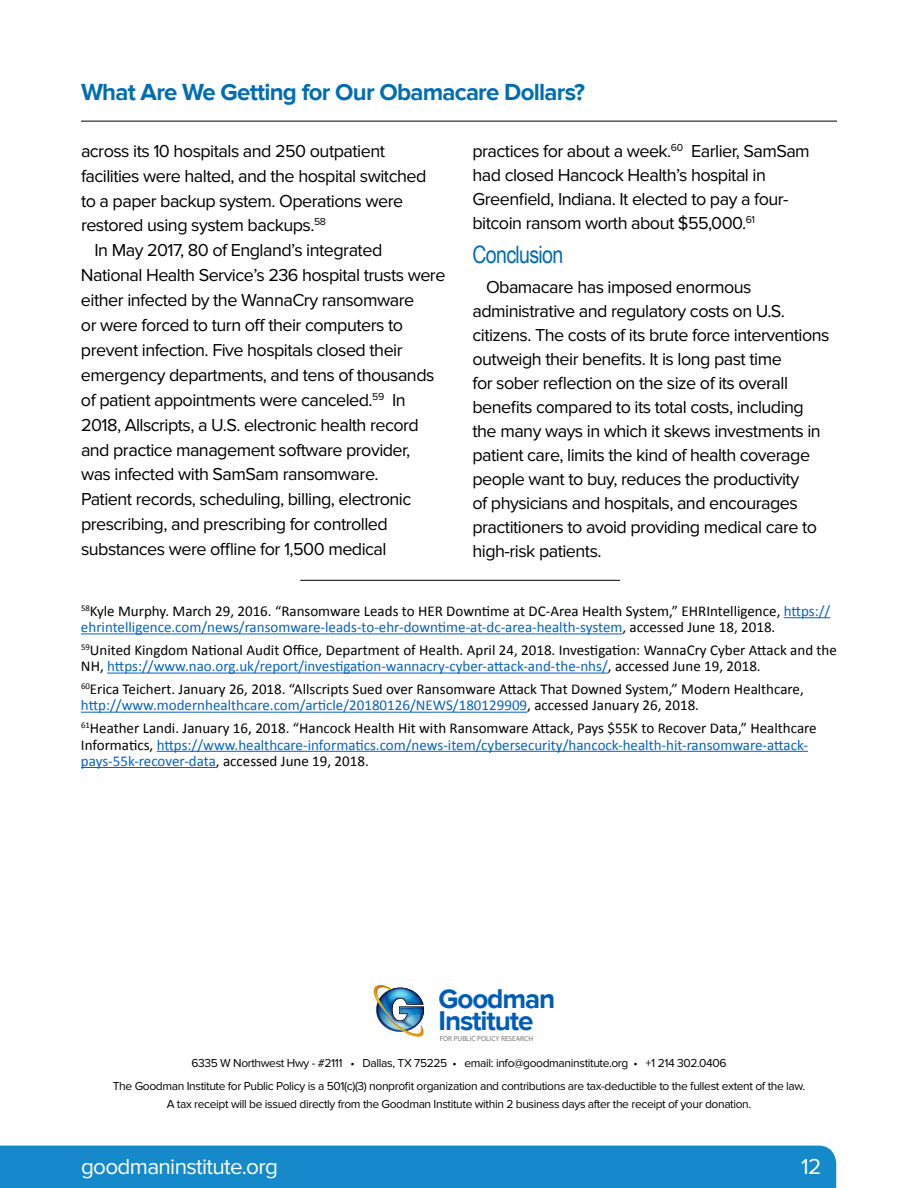
<style>
.page{position:relative;width:918px;height:1188px;background:#fff}
.page>*{position:absolute;margin:0;border:0;box-sizing:border-box;transform-origin:0 0}
.t1{font:700 27.9px/22.5px "Proxima Nova";letter-spacing:-.04em;color:#005cb9}
.t2{font:700 24px "Proxima Nova";letter-spacing:-.03em;color:#036db3}
.t3{font:24px "Arial Narrow";letter-spacing:-.03em;color:#036db3}
.t4{font:22.5px "Proxima Nova";letter-spacing:-.03em;color:#fff}
.t5{font:18px/24px "Proxima Nova";letter-spacing:-.03em;color:#000}
.t6{font:15px/16.2px "Calibri";color:#000}
.t7{font:12px/23.7px "Proxima Nova";letter-spacing:-.03em;color:#000;text-align:center}
.t8{font:7.35px "Myriad Pro";color:#77777a}
.s1{color:#0563c1}
</style>
<div class="page">
<hr style="left:81px;top:121px;width:756px;height:1px;background:#000">
<div style="left:0;top:1146px;width:836px;height:42px;background:#1689ca"></div>
<hr style="left:784px;top:617px;width:46px;height:1px;background:#0563c1">
<hr style="left:81px;top:633px;width:542px;height:1px;background:#0563c1">
<hr style="left:107px;top:673px;width:501px;height:1px;background:#0563c1">
<hr style="left:81px;top:712px;width:446px;height:1px;background:#0563c1">
<hr style="left:157px;top:751px;width:651px;height:1px;background:#0563c1">
<hr style="left:81px;top:767px;width:135px;height:1px;background:#0563c1">
<img style="left:373px;top:985px;width:51px;height:52px">
<hr style="left:300px;top:580px;width:320px;height:1px;background:#000">
<h2 class="t2" style="left:81px;top:78px;width:506px">What Are We Getting for Our Obamacare Dollars?</h2>
<p class="t5" style="left:81px;top:139px;width:306px">across its 10 hospitals and 250 outpatient</p>
<p class="t5" style="left:81px;top:164px;width:347px">facilities were halted, and the hospital switched</p>
<p class="t5" style="left:81px;top:189px;width:324px">to a paper backup system. Operations were</p>
<p class="t5" style="left:81px;top:214px;width:246px">restored using system backups.<sup>58</sup></p>
<p class="t5" style="left:94px;top:239px;width:289px">In May 2017, 80 of England’s integrated</p>
<p class="t5" style="left:81px;top:264px;width:366px">National Health Service’s 236 hospital trusts were</p>
<p class="t5" style="left:81px;top:288px;width:335px">either infected by the WannaCry ransomware</p>
<p class="t5" style="left:81px;top:313px;width:324px">or were forced to turn off their computers to</p>
<p class="t5" style="left:81px;top:338px;width:323px">prevent infection. Five hospitals closed their</p>
<p class="t5" style="left:81px;top:363px;width:355px">emergency departments, and tens of thousands</p>
<p class="t5" style="left:81px;top:388px;width:326px">of patient appointments were canceled.<sup>59</sup> In</p>
<p class="t5" style="left:81px;top:413px;width:339px">2018, Allscripts, a U.S. electronic health record</p>
<p class="t5" style="left:81px;top:438px;width:331px">and practice management software provider,</p>
<p class="t5" style="left:81px;top:463px;width:299px">was infected with SamSam ransomware.</p>
<p class="t5" style="left:81px;top:488px;width:332px">Patient records, scheduling, billing, electronic</p>
<p class="t5" style="left:81px;top:513px;width:308px">prescribing, and prescribing for controlled</p>
<p class="t5" style="left:81px;top:537px;width:307px">substances were offline for 1,500 medical</p>
<p class="t5" style="left:473px;top:139px;width:339px">practices for about a week.<sup>60</sup> Earlier, SamSam had closed Hancock Health’s hospital in Greenfield, Indiana. It elected to pay a four&shy;bitcoin ransom worth about $55,000.<sup>61</sup></p>
<h2 class="t3" style="left:472px;top:236px;width:92px">Conclusion</h2>
<p class="t5" style="left:472px;top:276px;width:359px;text-indent:14px">Obamacare has imposed enormous administrative and regulatory costs on U.S. citizens. The costs of its brute force interventions outweigh their benefits. It is long past time<br>for sober reflection on the size of its overall benefits compared to its total costs, including the many ways in which it skews investments in patient care, limits the kind of health coverage people want to buy, reduces the productivity<br>of physicians and hospitals, and encourages practitioners to avoid providing medical care to high-risk patients.</p>
<p class="t6" style="left:81px;top:603px;width:751px"><sup>58</sup>Kyle Murphy. March 29, 2016. “Ransomware Leads to HER Downtime at DC-Area Health System,” EHRIntelligence, <span class="s1">https:// ehrintelligence.com/news/ransomware-leads-to-ehr-downtime-at-dc-area-health-system</span>, accessed June 18, 2018.</p>
<p class="t6" style="left:81px;top:642px;width:757px"><sup>59</sup>United Kingdom National Audit Office, Department of Health. April 24, 2018. Investigation: WannaCry Cyber Attack and the<br>NH, <span class="s1">https://www.nao.org.uk/report/investigation-wannacry-cyber-attack-and-the-nhs/</span>, accessed June 19, 2018.</p>
<p class="t6" style="left:81px;top:681px;width:724px"><sup>60</sup>Erica Teichert. January 26, 2018. “Allscripts Sued over Ransomware Attack That Downed System,” Modern Healthcare, <span class="s1">http://www.modernhealthcare.com/article/20180126/NEWS/180129909</span>, accessed January 26, 2018.</p>
<p class="t6" style="left:81px;top:720px;width:737px"><sup>61</sup>Heather Landi. January 16, 2018. “Hancock Health Hit with Ransomware Attack, Pays $55K to Recover Data,” Healthcare<br>Informatics, <span class="s1">https://www.healthcare-informatics.com/news-item/cybersecurity/hancock-health-hit-ransomware-attack&shy;pays-55k-recover-data</span>, accessed June 19, 2018.</p>
<h1 class="t1" style="left:439px;top:988px;width:118px">Goodman<br>Institute</h1>
<p class="t8" style="left:440px;top:1034px;width:95px">FOR PUBLIC POLICY RESEARCH</p>
<p class="t7" style="left:113px;top:1051px;width:694px">6335 W Northwest Hwy - #2111 • Dallas, TX 75225 • email: info@goodmaninstitute.org • +1 214 302.0406<br>The Goodman Institute for Public Policy is a 501(c)(3) nonprofit organization and contributions are tax-deductible to the fullest extent of the law.</p>
<p class="t7" style="left:167px;top:1093px;width:586px">A tax receipt will be issued directly from the Goodman Institute within 2 business days after the receipt of your donation.</p>
<p class="t4" style="left:81px;top:1153px;width:199px">goodmaninstitute.org</p>
<p class="t4" style="left:801px;top:1153px;width:22px">12</p>
</div>
